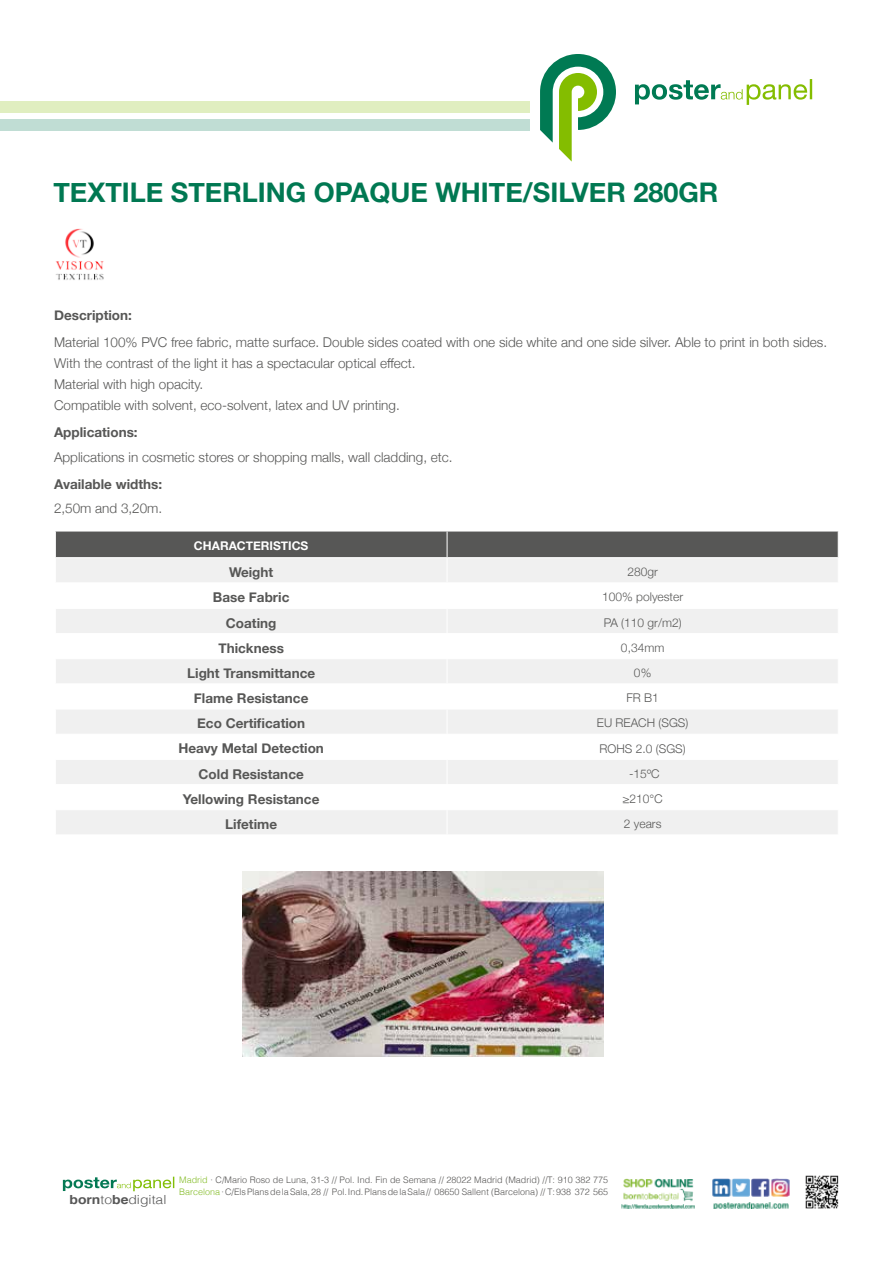
<style>
.page{position:relative;width:893px;height:1263px;background:#fff}
.page>*{position:absolute;margin:0;border:0;box-sizing:border-box;transform-origin:0 0}
.t1{font:700 27px "Helvetica Neue";color:#007852}
.t2{font:300 13.5px/21px "Helvetica Neue";color:#575756}
.t3{font:700 13.5px "Helvetica Neue";color:#575756}
.t4{font:300 12.6px "Helvetica";color:#575757;scale:1.11 1}
.t5{font:300 12px "Helvetica Neue";color:#575756}
.t6{font:700 12px "Helvetica Neue";color:#fff}
.t7{font:300 9px/12px "Helvetica";color:#585756}
.s1{font-weight:700}
.s2{color:#84bc28}
</style>
<div class="page">
<svg style="left:635px;top:79px;width:177px;height:26px"></svg>
<svg style="left:540px;top:54px;width:76px;height:108px"></svg>
<div style="left:0;top:101px;width:530px;height:12px;background:#e0eec0"></div>
<div style="left:0;top:119px;width:530px;height:12px;background:#c0ddd4"></div>
<svg style="left:55px;top:531px;width:784px;height:303px"></svg>
<img style="left:712px;top:1178px;width:78px;height:31px">
<img style="left:623px;top:1178px;width:71px;height:24px">
<img style="left:621px;top:1204px;width:74px;height:5px">
<img style="left:805px;top:1175px;width:34px;height:34px">
<img style="left:243px;top:871px;width:361px;height:185px">
<svg style="left:63px;top:1176px;width:111px;height:15px"></svg>
<img style="left:55px;top:228px;width:49px;height:52px">
<h1 class="t1" style="left:53px;top:171px;width:667px">TEXTILE STERLING OPAQUE WHITE/SILVER 280GR</h1>
<p class="t3" style="left:54px;top:304px;width:79px">Description:</p>
<p class="t2" style="left:54px;top:330px;width:775px">Material 100% PVC free fabric, matte surface. Double sides coated with one side white and one side silver. Able to print in both sides.<br>With the contrast of the light it has a spectacular optical effect.<br>Material with high opacity.<br>Compatible with solvent, eco-solvent, latex and UV printing.</p>
<p class="t3" style="left:54px;top:421px;width:85px">Applications:</p>
<p class="t2" style="left:54px;top:446px;width:400px">Applications in cosmetic stores or shopping malls, wall cladding, etc.</p>
<p class="t3" style="left:54px;top:474px;width:110px">Available widths:</p>
<p class="t2" style="left:54px;top:497px;width:110px">2,50m and 3,20m.</p>
<p class="t6" style="left:194px;top:537px;width:116px">CHARACTERISTICS</p>
<p class="t3" style="left:229px;top:561px;width:46px">Weight</p>
<p class="t5" style="left:627px;top:562px;width:32px">280gr</p>
<p class="t3" style="left:213px;top:587px;width:78px">Base Fabric</p>
<p class="t5" style="left:602px;top:587px;width:82px">100% polyester</p>
<p class="t3" style="left:226px;top:612px;width:52px">Coating</p>
<p class="t5" style="left:604px;top:613px;width:79px">PA (110 gr/m2)</p>
<p class="t3" style="left:218px;top:637px;width:67px">Thickness</p>
<p class="t5" style="left:621px;top:638px;width:45px">0,34mm</p>
<p class="t3" style="left:187px;top:662px;width:129px">Light Transmittance</p>
<p class="t5" style="left:634px;top:663px;width:19px">0%</p>
<p class="t3" style="left:194px;top:688px;width:116px">Flame Resistance</p>
<p class="t5" style="left:626px;top:688px;width:34px">FR B1</p>
<p class="t3" style="left:197px;top:713px;width:109px">Eco Certification</p>
<p class="t5" style="left:597px;top:713px;width:93px">EU REACH (SGS)</p>
<p class="t3" style="left:178px;top:738px;width:147px">Heavy Metal Detection</p>
<p class="t5" style="left:600px;top:739px;width:88px">ROHS 2.0 (SGS)</p>
<p class="t3" style="left:199px;top:763px;width:107px">Cold Resistance</p>
<p class="t5" style="left:629px;top:764px;width:32px">-15ºC</p>
<p class="t3" style="left:183px;top:788px;width:138px">Yellowing Resistance</p>
<p class="t5" style="left:622px;top:789px;width:42px">≥210℃</p>
<p class="t3" style="left:225px;top:813px;width:53px">Lifetime</p>
<p class="t5" style="left:624px;top:814px;width:39px">2 years</p>
<p class="t4" style="left:69px;top:1189px;width:89px"><span class="s1">born</span>to<span class="s1">be</span>digital</p>
<p class="t7" style="left:179px;top:1173px;width:430px"><span class="s2">Madrid</span> · C/Mario Roso de Luna, 31-3 // Pol. Ind. Fin de Semana // 28022 Madrid (Madrid) //T: 910 382 775<br><span class="s2">Barcelona</span> · C/Els Plans de la Sala, 28 // Pol. Ind. Plans de la Sala // 08650 Sallent (Barcelona) // T: 938 372 565</p>
</div>
